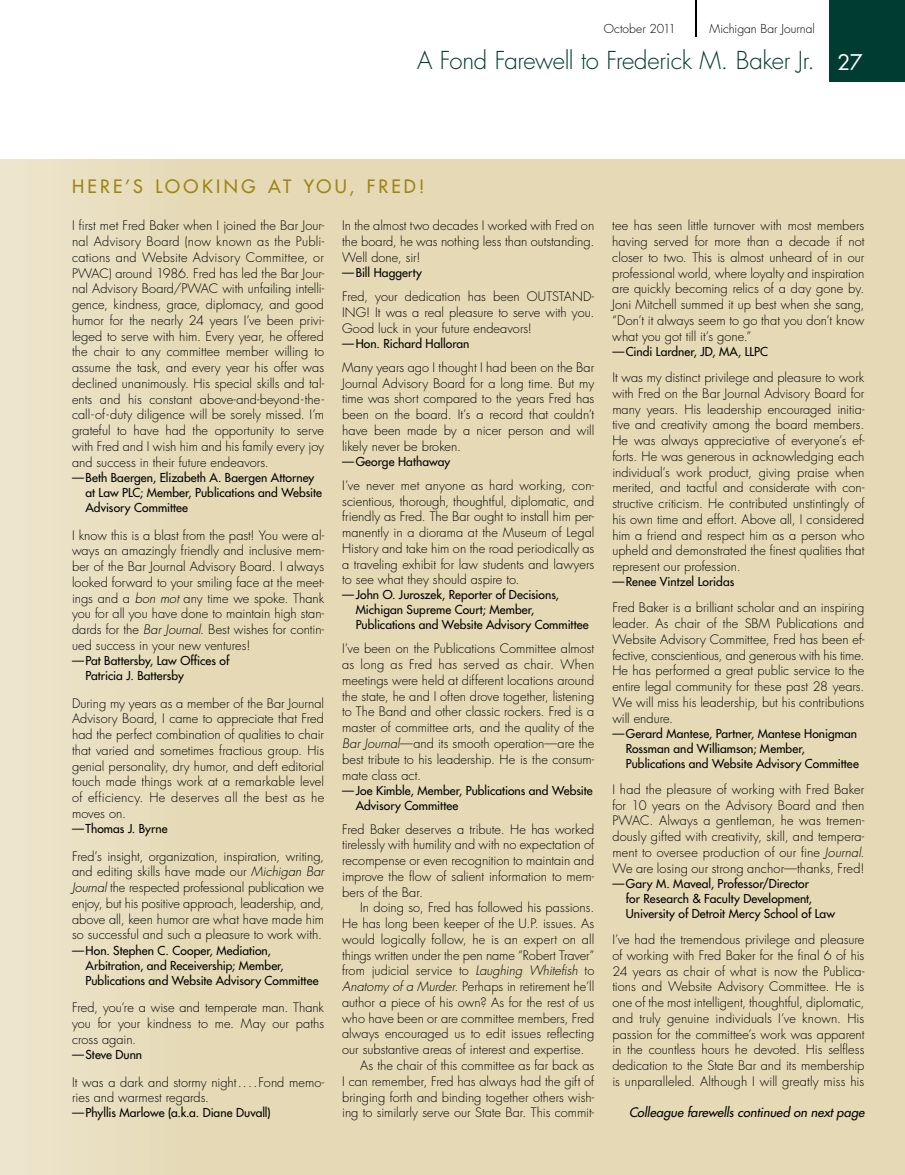
<style>
.page{position:relative;width:905px;height:1175px;background:#fff}
.page>*{position:absolute;margin:0;border:0;box-sizing:border-box;transform-origin:0 0}
.t1{font:300 24px "Futura";letter-spacing:-.02em;color:#003c30}
.t2{font:18px "Futura";letter-spacing:.18em;color:#9d8514}
.t3{font:300 12.75px/15.8px "Futura";letter-spacing:.005em;color:#000;text-align:justify}
.t4{font:italic 12.75px "Futura";letter-spacing:.005em;color:#000}
.t5{font:12px/15px "Futura";letter-spacing:.005em;color:#000}
.t6{font:300 12px "Futura";letter-spacing:.005em;color:#000}
.s1{font-weight:400;font-size:21px;color:#fff}
.s2{font-style:italic}
</style>
<div class="page">
<div style="left:830px;top:0;width:74px;height:82px;background:#003c30"></div>
<hr style="left:694px;top:0;width:2px;height:37px;background:#000">
<div style="left:0;top:160px;width:904px;height:1014px;background:linear-gradient(to right,#e9debf,#e5d8b2)"></div>
<p class="t6" style="left:603px;top:21px;width:74px">October 2011</p>
<p class="t6" style="left:709px;top:21px;width:107px">Michigan Bar Journal</p>
<h1 class="t1" style="left:417px;top:45px;width:447px">A Fond Farewell to Frederick M. Baker Jr. <span class="s1">27</span></h1>
<h2 class="t2" style="left:72px;top:174px;width:354px">HERE’S LOOKING AT YOU, FRED!</h2>
<p class="t3" style="left:72px;top:218px;width:254px">I first met Fred Baker when I joined the Bar Jour&shy;nal Advisory Board (now known as the Publi&shy;cations and Website Advisory Committee, or PWAC) around 1986. Fred has led the Bar Jour&shy;nal Advisory Board/PWAC with unfailing intelli&shy;gence, kindness, grace, diplomacy, and good humor for the nearly 24 years I’ve been privi&shy;leged to serve with him. Every year, he offered the chair to any committee member willing to assume the task, and every year his offer was declined unanimously. His special skills and tal&shy;ents and his constant above-and-beyond-the&shy;call-of-duty diligence will be sorely missed. I’m grateful to have had the opportunity to serve with Fred and I wish him and his family every joy and success in their future endeavors.</p>
<p class="t5" style="left:86px;top:470px;width:238px;text-indent:-14px">— Beth Baergen, Elizabeth A. Baergen Attorney at Law PLC; Member, Publications and Website<br>Advisory Committee</p>
<p class="t3" style="left:72px;top:527px;width:254px">I know this is a blast from the past! You were al&shy;ways an amazingly friendly and inclusive mem&shy;ber of the Bar Journal Advisory Board. I always looked forward to your smiling face at the meet&shy;ings and a <span class="s2">bon mot</span> any time we spoke. Thank you for all you have done to maintain high stan&shy;dards for the <span class="s2">Bar Journal</span>. Best wishes for contin&shy;ued success in your new ventures!</p>
<p class="t5" style="left:86px;top:653px;width:145px;text-indent:-14px">— Pat Battersby, Law Offices of<br>Patricia J. Battersby</p>
<p class="t3" style="left:72px;top:695px;width:254px">During my years as a member of the Bar Journal Advisory Board, I came to appreciate that Fred had the perfect combination of qualities to chair that varied and sometimes fractious group. His genial personality, dry humor, and deft editorial touch made things work at a remarkable level of efficiency. He deserves all the best as he moves on.</p>
<p class="t5" style="left:72px;top:821px;width:97px">— Thomas J. Byrne</p>
<p class="t3" style="left:72px;top:848px;width:254px">Fred’s insight, organization, inspiration, writing, and editing skills have made our <span class="s2">Michigan Bar Journal</span> the respected professional publication we enjoy, but his positive approach, leadership, and, above all, keen humor are what have made him so successful and such a pleas ure to work with.</p>
<p class="t5" style="left:86px;top:942px;width:234px;text-indent:-14px">— Hon. Stephen C. Cooper, Mediation,<br>Arbitration, and Receivership; Member,<br>Publications and Website Advisory Committee</p>
<p class="t3" style="left:72px;top:999px;width:254px">Fred, you’re a wise and temperate man. Thank you for your kindness to me. May our paths cross again.</p>
<p class="t5" style="left:72px;top:1046px;width:72px">— Steve Dunn</p>
<p class="t3" style="left:72px;top:1074px;width:253px">It was a dark and stormy night....Fond memo&shy;ries and warmest regards.</p>
<p class="t5" style="left:72px;top:1105px;width:200px">— Phyllis Marlowe (a.k.a. Diane Duvall)</p>
<p class="t3" style="left:342px;top:218px;width:253px">In the almost two decades I worked with Fred on the board, he was nothing less than outstanding.<br>Well done, sir!</p>
<p class="t5" style="left:342px;top:265px;width:81px">— Bill Haggerty</p>
<p class="t3" style="left:342px;top:289px;width:254px">Fred, your dedication has been OUTSTAND-ING! It was a real pleas ure to serve with you.<br>Good luck in your future endeavors!</p>
<p class="t5" style="left:342px;top:335px;width:129px">— Hon. Richard Halloran</p>
<p class="t3" style="left:342px;top:359px;width:254px">Many years ago I thought I had been on the Bar Journal Advisory Board for a long time. But my time was short compared to the years Fred has been on the board. It’s a record that couldn’t have been made by a nicer person and will likely never be broken.</p>
<p class="t5" style="left:342px;top:453px;width:110px">— George Hathaway</p>
<p class="t3" style="left:342px;top:477px;width:254px">I’ve never met anyone as hard working, con&shy;scientious, thorough, thoughtful, diplomatic, and friendly as Fred. The Bar ought to install him per&shy;manently in a diorama at the Museum of Legal History and take him on the road periodically as a traveling exhibit for law students and lawyers to see what they should aspire to.</p>
<p class="t5" style="left:356px;top:587px;width:234px;text-indent:-14px">— John O. Juroszek, Reporter of Decisions,<br>Michigan Supreme Court; Member,<br>Publications and Website Advisory Committee</p>
<p class="t3" style="left:342px;top:641px;width:254px">I’ve been on the Publications Committee almost as long as Fred has served as chair. When meetings were held at different locations around the state, he and I often drove together, listening to The Band and other classic rockers. Fred is a master of committee arts, and the quality of the <span class="s2">Bar Journal</span>—and its smooth operation—are the best tribute to his leadership. He is the consum&shy;mate class act.</p>
<p class="t5" style="left:356px;top:782px;width:238px;text-indent:-14px">— Joe Kimble, Member, Publications and Website<br>Advisory Committee</p>
<p class="t3" style="left:342px;top:821px;width:254px">Fred Baker deserves a tribute. He has worked tirelessly with humility and with no expectation of recompense or even recognition to maintain and improve the flow of salient information to mem&shy;bers of the Bar.</p>
<p class="t3" style="left:360px;top:900px;width:236px">In doing so, Fred has followed his passions.</p>
<p class="t3" style="left:342px;top:915px;width:253px">He has long been keeper of the U.P. issues. As</p>
<p class="t3" style="left:342px;top:931px;width:254px">would logically follow, he is an expert on all</p>
<p class="t3" style="left:342px;top:947px;width:254px">things written under the pen name “Robert Traver”</p>
<p class="t3" style="left:342px;top:963px;width:253px">from judicial service to <span class="s2">Laughing Whitefish</span> to</p>
<p class="t3" style="left:342px;top:978px;width:254px"><span class="s2">Anatomy of a Murder.</span> Perhaps in retirement he’ll</p>
<p class="t3" style="left:342px;top:994px;width:253px">author a piece of his own? As for the rest of us</p>
<p class="t3" style="left:342px;top:1010px;width:253px">who have been or are committee members, Fred</p>
<p class="t3" style="left:342px;top:1026px;width:253px">always encouraged us to edit issues reflecting</p>
<p class="t3" style="left:342px;top:1041px;width:244px">our substantive areas of interest and expertise.</p>
<p class="t3" style="left:360px;top:1057px;width:235px">As the chair of this committee as far back as</p>
<p class="t3" style="left:342px;top:1073px;width:253px">I can remember, Fred has always had the gift of</p>
<p class="t3" style="left:342px;top:1089px;width:253px">bringing forth and binding together others wish-</p>
<p class="t3" style="left:342px;top:1104px;width:253px">ing to similarly serve our State Bar. This commit-</p>
<p class="t3" style="left:612px;top:218px;width:253px">tee has seen little turnover with most members having served for more than a decade if not closer to two. This is almost unheard of in our professional world, where loyalty and inspiration are quickly becoming relics of a day gone by.<br>Joni Mitchell summed it up best when she sang, “Don’t it always seem to go that you don’t know what you got till it’s gone.”</p>
<p class="t5" style="left:612px;top:344px;width:157px">— Cindi Lardner, JD, MA, LLPC</p>
<p class="t3" style="left:612px;top:369px;width:254px">It was my distinct privilege and pleasure to work with Fred on the Bar Journal Advisory Board for many years. His leadership encouraged initia&shy;tive and creativity among the board members.<br>He was always appreciative of everyone’s ef&shy;forts. He was generous in acknowledging each individual’s work product, giving praise when merited, and tactful and considerate with con&shy;structive criticism. He contributed unstintingly of his own time and effort. Above all, I considered him a friend and respect him as a person who upheld and demonstrated the finest qualities that represent our profession.</p>
<p class="t5" style="left:612px;top:574px;width:123px">— Renee Vintzel Loridas</p>
<p class="t3" style="left:612px;top:600px;width:254px">Fred Baker is a brilliant scholar and an inspiring leader. As chair of the SBM Publications and Website Advisory Committee, Fred has been ef&shy;fective, conscientious, and generous with his time.<br>He has performed a great public service to the entire legal community for these past 28 years.<br>We will miss his leadership, but his contributions will endure.</p>
<p class="t5" style="left:626px;top:725px;width:234px;text-indent:-14px">— Gerard Mantese, Partner, Mantese Honigman<br>Rossman and Williamson; Member,<br>Publications and Website Advisory Committee</p>
<p class="t3" style="left:612px;top:781px;width:254px">I had the pleasure of working with Fred Baker for 10 years on the Advisory Board and then PWAC. Always a gentleman, he was tremen&shy;dously gifted with creativity, skill, and tempera&shy;ment to oversee production of our fine <span class="s2">Journal</span>.<br>We are losing our strong anchor—thanks, Fred!</p>
<p class="t5" style="left:626px;top:875px;width:211px;text-indent:-14px">— Gary M. Maveal, Professor/Director<br>for Research &amp; Faculty Development,<br>University of Detroit Mercy School of Law</p>
<p class="t3" style="left:612px;top:931px;width:254px">I’ve had the tremendous privilege and pleasure of working with Fred Baker for the final 6 of his 24 years as chair of what is now the Publica&shy;tions and Website Advisory Committee. He is one of the most intelligent, thoughtful, diplomatic, and truly genuine individuals I’ve known. His passion for the committee’s work was apparent in the countless hours he devoted. His selfless dedication to the State Bar and its membership is unparalleled. Although I will greatly miss his</p>
<p class="t4" style="left:629px;top:1103px;width:237px">Colleague farewells continued on next page</p>
</div>
